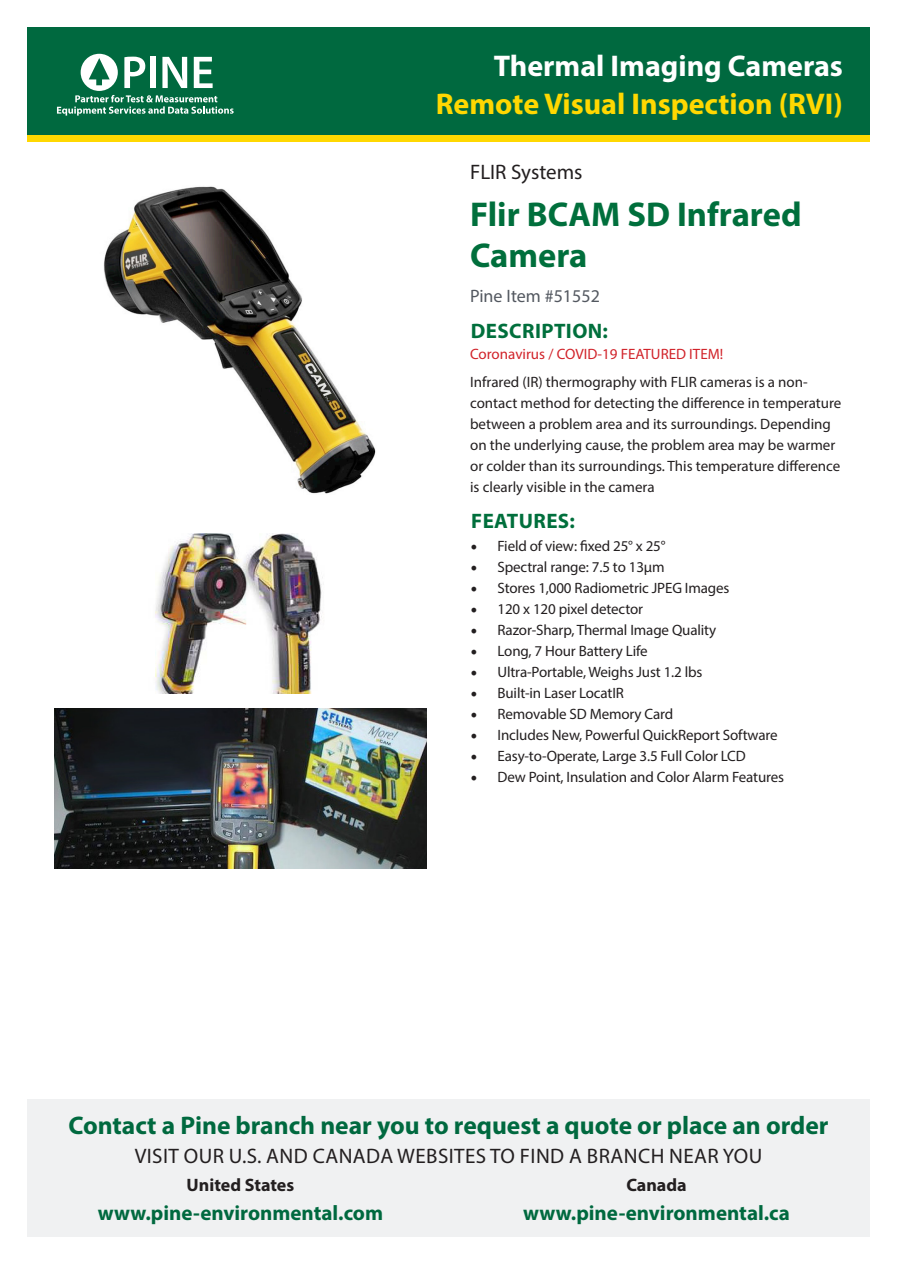
<style>
.page{position:relative;width:897px;height:1264px;background:#fff}
.page>*{position:absolute;margin:0;border:0;box-sizing:border-box;transform-origin:0 0}
.t1{font:700 34.5px/40.5px "Myriad Pro";color:#006f3c}
.t2{font:700 30px "Myriad Pro";color:#ffd801}
.t3{font:700 30px "Myriad Pro";color:#fff}
.t4{font:700 25.5px "Myriad Pro";color:#00693f}
.t5{font:700 21px "Myriad Pro";color:#00693f}
.t6{font:21px "Myriad Pro";letter-spacing:.02em;color:#231f20}
.t7{font:700 21px "Myriad Pro";letter-spacing:.02em;color:#006f3c}
.t8{font:21px "Myriad Pro";color:#231f20}
.t9{font:700 18px "Myriad Pro";color:#231f20}
.t10{font:18px "Myriad Pro";color:#535860}
.t11{font:15px/21px "Myriad Pro";letter-spacing:-.01em;color:#231f20}
.t12{font:15px "Myriad Pro";color:#d1232a}
.s1{font-family:"Minion Pro";font-size:18px}
</style>
<div class="page">
<div style="left:27px;top:27px;width:842px;height:108px;background:#00693f"></div>
<div style="left:27px;top:135px;width:842px;height:7px;background:#ffd801"></div>
<svg style="left:57px;top:54px;width:176px;height:62px"></svg>
<div style="left:27px;top:1099px;width:842px;height:138px;background:#f0f1f2"></div>
<img style="left:103px;top:186px;width:273px;height:308px">
<img style="left:54px;top:709px;width:373px;height:159px">
<img style="left:155px;top:533px;width:168px;height:160px">
<p class="t3" style="left:493px;top:46px;width:351px">Thermal Imaging Cameras</p>
<p class="t2" style="left:435px;top:85px;width:408px">Remote Visual Inspection (RVI)</p>
<p class="t8" style="left:470px;top:159px;width:114px">FLIR Systems</p>
<p class="t1" style="left:470px;top:193px;width:333px">Flir BCAM SD Infrared<br>Camera</p>
<p class="t10" style="left:470px;top:284px;width:131px">Pine Item #51552</p>
<p class="t7" style="left:470px;top:317px;width:139px">DESCRIPTION:</p>
<p class="t12" style="left:470px;top:345px;width:255px">Coronavirus / COVID-19 FEATURED ITEM!</p>
<p class="t11" style="left:470px;top:371px;width:373px">Infrared (IR) thermography with FLIR cameras is a non&shy;contact method for detecting the difference in temperature between a problem area and its surroundings. Depending on the underlying cause, the problem area may be warmer or colder than its surroundings. This temperature difference is clearly visible in the camera</p>
<p class="t7" style="left:471px;top:507px;width:105px">FEATURES:</p>
<p class="t11" style="left:470px;top:535px;width:196px"><span class="s1">•</span> Field of view: fixed 25° x 25°</p>
<p class="t11" style="left:470px;top:556px;width:195px"><span class="s1">•</span> Spectral range: 7.5 to 13µm</p>
<p class="t11" style="left:470px;top:577px;width:260px"><span class="s1">•</span> Stores 1,000 Radiometric JPEG Images</p>
<p class="t11" style="left:470px;top:598px;width:174px"><span class="s1">•</span> 120 x 120 pixel detector</p>
<p class="t11" style="left:470px;top:619px;width:247px"><span class="s1">•</span> Razor-Sharp, Thermal Image Quality</p>
<p class="t11" style="left:470px;top:640px;width:178px"><span class="s1">•</span> Long, 7 Hour Battery Life</p>
<p class="t11" style="left:470px;top:661px;width:233px"><span class="s1">•</span> Ultra-Portable, Weighs Just 1.2 lbs</p>
<p class="t11" style="left:470px;top:682px;width:155px"><span class="s1">•</span> Built-in Laser LocatIR</p>
<p class="t11" style="left:470px;top:703px;width:204px"><span class="s1">•</span> Removable SD Memory Card</p>
<p class="t11" style="left:470px;top:724px;width:308px"><span class="s1">•</span> Includes New, Powerful QuickReport Software</p>
<p class="t11" style="left:470px;top:745px;width:277px"><span class="s1">•</span> Easy-to-Operate, Large 3.5 Full Color LCD</p>
<p class="t11" style="left:470px;top:766px;width:315px"><span class="s1">•</span> Dew Point, Insulation and Color Alarm Features</p>
<p class="t4" style="left:68px;top:1109px;width:761px">Contact a Pine branch near you to request a quote or place an order</p>
<p class="t6" style="left:135px;top:1143px;width:629px">VISIT OUR U.S. AND CANADA WEBSITES TO FIND A BRANCH NEAR YOU</p>
<p class="t9" style="left:187px;top:1173px;width:109px">United States</p>
<p class="t9" style="left:626px;top:1173px;width:62px">Canada</p>
<p class="t5" style="left:98px;top:1199px;width:287px">www.pine-environmental.com</p>
<p class="t5" style="left:523px;top:1199px;width:268px">www.pine-environmental.ca</p>
</div>
